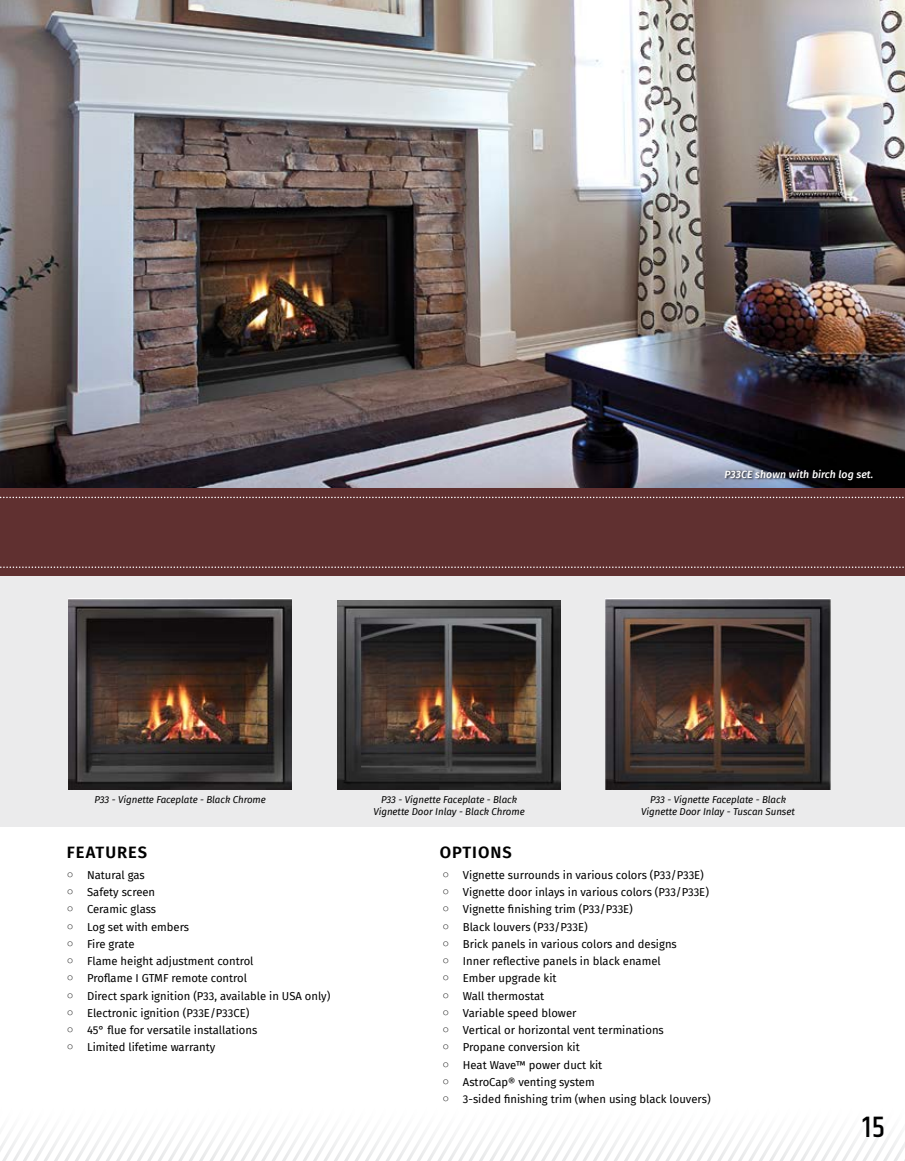
<style>
.page{position:relative;width:905px;height:1161px;background:#fff}
.page>*{position:absolute;margin:0;border:0;box-sizing:border-box;transform-origin:0 0}
.t1{font:500 30px "Khand";color:#000}
.t2{font:600 16.5px "Fira Sans";letter-spacing:.06em;color:#000}
.t3{font:11.25px "Fira Sans";color:#000}
.t4{font:italic 500 10.5px "Fira Sans";letter-spacing:.005em;color:#fff}
.t5{font:italic 9.75px/12px "Fira Sans";letter-spacing:-.005em;color:#000;text-align:center}
.s1{font-family:"Arial Unicode MS"}
</style>
<div class="page">
<svg style="left:0;top:1134px;width:904px;height:27px"></svg>
<img style="left:1px;top:0;width:903px;height:488px">
<img style="left:0;top:0;width:1px;height:503px">
<div style="left:0;top:541px;width:904px;height:286px;background:#ebebec"></div>
<div style="left:0;top:488px;width:904px;height:88px;background:#603030"></div>
<svg style="left:0;top:566px;width:905px;height:2px"></svg>
<svg style="left:0;top:497px;width:905px;height:1px"></svg>
<div style="left:724px;top:469px;width:152px;height:14px;background:#000;opacity:.75"></div>
<img style="left:606px;top:599px;width:224px;height:191px">
<img style="left:337px;top:600px;width:224px;height:190px">
<img style="left:68px;top:599px;width:224px;height:191px">
<p class="t4" style="left:724px;top:466px;width:150px">P33CE shown with birch log set.</p>
<p class="t5" style="left:94px;top:794px;width:173px">P33 - Vignette Faceplate - Black Chrome</p>
<p class="t5" style="left:373px;top:794px;width:153px">P33 - Vignette Faceplate - Black<br>Vignette Door Inlay - Black Chrome</p>
<p class="t5" style="left:641px;top:794px;width:155px">P33 - Vignette Faceplate - Black<br>Vignette Door Inlay - Tuscan Sunset</p>
<h2 class="t2" style="left:67px;top:839px;width:82px">FEATURES</h2>
<h2 class="t2" style="left:439px;top:839px;width:74px">OPTIONS</h2>
<p class="t3" style="left:67px;top:867px;width:79px"><span class="s1">○</span> Natural gas</p>
<p class="t3" style="left:67px;top:884px;width:90px"><span class="s1">○</span> Safety screen</p>
<p class="t3" style="left:67px;top:901px;width:91px"><span class="s1">○</span> Ceramic glass</p>
<p class="t3" style="left:67px;top:918px;width:124px"><span class="s1">○</span> Log set with embers</p>
<p class="t3" style="left:67px;top:936px;width:69px"><span class="s1">○</span> Fire grate</p>
<p class="t3" style="left:67px;top:953px;width:188px"><span class="s1">○</span> Flame height adjustment control</p>
<p class="t3" style="left:67px;top:970px;width:182px"><span class="s1">○</span> Proflame I GTMF remote control</p>
<p class="t3" style="left:67px;top:987px;width:265px"><span class="s1">○</span> Direct spark ignition (P33, available in USA only)</p>
<p class="t3" style="left:67px;top:1004px;width:184px"><span class="s1">○</span> Electronic ignition (P33E/P33CE)</p>
<p class="t3" style="left:67px;top:1022px;width:192px"><span class="s1">○</span> 45° flue for versatile installations</p>
<p class="t3" style="left:67px;top:1039px;width:150px"><span class="s1">○</span> Limited lifetime warranty</p>
<p class="t3" style="left:442px;top:866px;width:263px"><span class="s1">○</span> Vignette surrounds in various colors (P33/P33E)</p>
<p class="t3" style="left:442px;top:884px;width:268px"><span class="s1">○</span> Vignette door inlays in various colors (P33/P33E)</p>
<p class="t3" style="left:442px;top:901px;width:192px"><span class="s1">○</span> Vignette finishing trim (P33/P33E)</p>
<p class="t3" style="left:442px;top:918px;width:146px"><span class="s1">○</span> Black louvers (P33/P33E)</p>
<p class="t3" style="left:442px;top:935px;width:236px"><span class="s1">○</span> Brick panels in various colors and designs</p>
<p class="t3" style="left:442px;top:953px;width:220px"><span class="s1">○</span> Inner reflective panels in black enamel</p>
<p class="t3" style="left:442px;top:970px;width:115px"><span class="s1">○</span> Ember upgrade kit</p>
<p class="t3" style="left:442px;top:987px;width:103px"><span class="s1">○</span> Wall thermostat</p>
<p class="t3" style="left:442px;top:1004px;width:135px"><span class="s1">○</span> Variable speed blower</p>
<p class="t3" style="left:442px;top:1022px;width:223px"><span class="s1">○</span> Vertical or horizontal vent terminations</p>
<p class="t3" style="left:442px;top:1039px;width:139px"><span class="s1">○</span> Propane conversion kit</p>
<p class="t3" style="left:442px;top:1056px;width:161px"><span class="s1">○</span> Heat Wave™ power duct kit</p>
<p class="t3" style="left:442px;top:1073px;width:153px"><span class="s1">○</span> AstroCap® venting system</p>
<p class="t3" style="left:442px;top:1091px;width:269px"><span class="s1">○</span> 3-sided finishing trim (when using black louvers)</p>
<h1 class="t1" style="left:862px;top:1108px;width:24px">15</h1>
</div>
